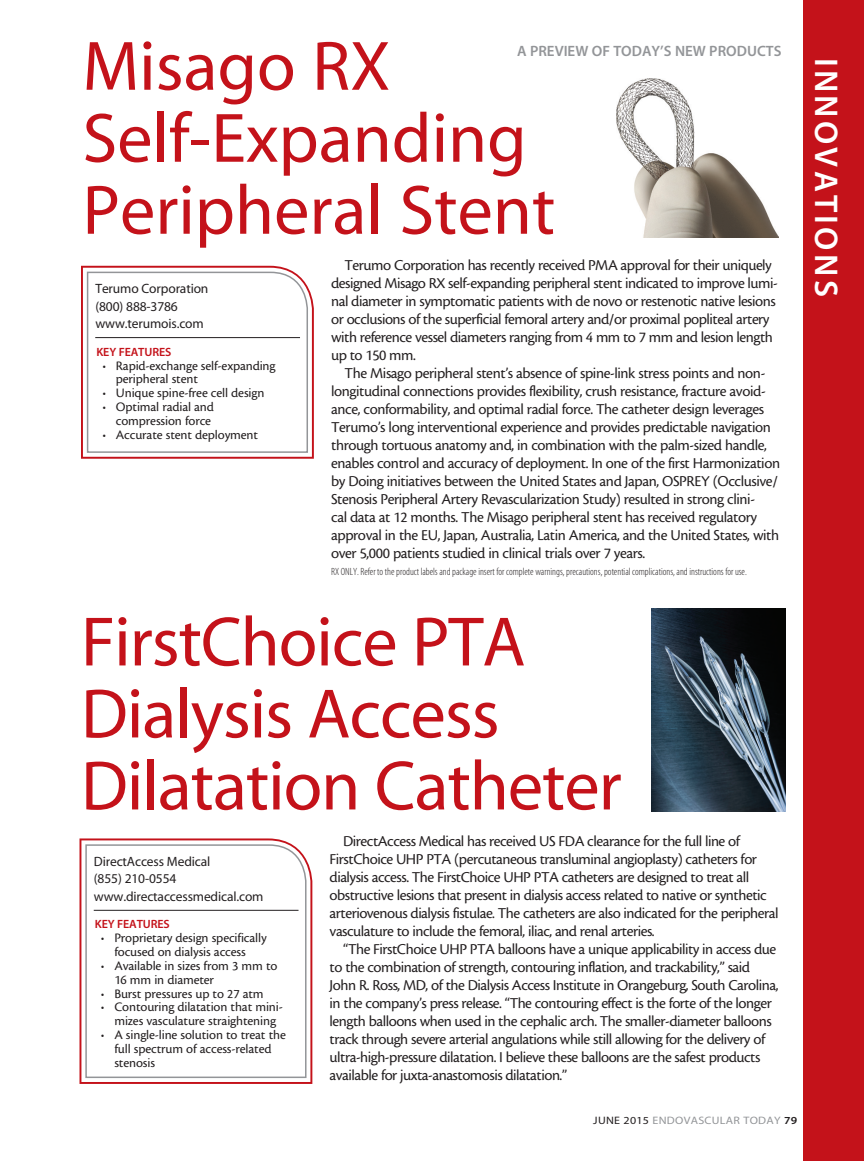
<style>
.page{position:relative;width:864px;height:1161px;background:#fff}
.page>*{position:absolute;margin:0;border:0;box-sizing:border-box;transform-origin:0 0}
.headline{font:70.5px/72px "Myriad MM 400 600";letter-spacing:-.015em;color:#c4121a}
.t1{font:33px "Myriad MM 565 600";letter-spacing:.1em;color:#fff}
.body{font:15.75px/18px "Cronos MM 408 10";letter-spacing:-.03em;color:#231f20}
.t2{font:15px "Myriad MM 565 600";color:#939598}
.t3{font:13.5px/13.8px "Cronos MM 408 9";letter-spacing:-.01em;color:#231f20}
.body-2{font:13.5px "Myriad MM 400 600";letter-spacing:-.01em;color:#231f20}
.body-3{font:12px "Myriad MM 565 600";letter-spacing:-.01em;color:#c4121a}
.t4{font:10.8px "Myriad MM 400 600";letter-spacing:.025em;color:#939598;scale:1.11 1}
.FOOTNOTES{font:10.5px "Myriad MM 215 300";color:#231f20}
.s1{color:#231f20}
.s2{font-family:"Myriad MM 565 600";color:#231f20}
</style>
<div class="page">
<div style="left:803px;top:0;width:61px;height:1161px;background:#c4121a"></div>
<svg style="left:81px;top:265px;width:233px;height:194px"></svg>
<svg style="left:86px;top:271px;width:223px;height:183px"></svg>
<hr style="left:95px;top:337px;width:205px;height:1px;background:#231f20">
<img style="left:617px;top:79px;width:161px;height:159px">
<svg style="left:79px;top:838px;width:234px;height:246px"></svg>
<svg style="left:85px;top:844px;width:222px;height:235px"></svg>
<hr style="left:94px;top:910px;width:205px;height:1px;background:#231f20">
<img style="left:652px;top:609px;width:133px;height:202px">
<p class="headline" style="left:82px;top:34px;width:474px">Misago RX<br>Self-Expanding<br>Peripheral Stent</p>
<p class="body" style="left:331px;top:256px;width:448px;text-indent:14px">Terumo Corporation has recently received PMA approval for their uniquely designed Misago RX self-expanding peripheral stent indicated to improve lumi&shy;nal diameter in symptomatic patients with de novo or restenotic native lesions or occlusions of the superficial femoral artery and/or proximal popliteal artery with reference vessel diameters ranging from 4 mm to 7 mm and lesion length up to 150 mm.</p>
<p class="body" style="left:331px;top:364px;width:450px;text-indent:14px">The Misago peripheral stent’s absence of spine-link stress points and non&shy;longitudinal connections provides flexibility, crush resistance, fracture avoid&shy;ance, conformability, and optimal radial force. The catheter design leverages Terumo’s long interventional experience and provides predictable navigation through tortuous anatomy and, in combination with the palm-sized handle, enables control and accuracy of deployment. In one of the first Harmonization by Doing initiatives between the United States and Japan, OSPREY (Occlusive/ Stenosis Peripheral Artery Revascularization Study) resulted in strong clini-<br>cal data at 12 months. The Misago peripheral stent has received regulatory approval in the EU, Japan, Australia, Latin America, and the United States, with over 5,000 patients studied in clinical trials over 7 years.</p>
<p class="FOOTNOTES" style="left:331px;top:567px;width:417px">RX ONLY. Refer to the product labels and package insert for complete warnings, precautions, potential complications, and instructions for use.</p>
<p class="t2" style="left:517px;top:44px;width:266px">A PREVIEW OF TODAY’S NEW PRODUCTS</p>
<p class="body-2" style="left:95px;top:282px;width:115px">Terumo Corporation</p>
<p class="body-2" style="left:95px;top:300px;width:84px">(800) 888-3786</p>
<p class="body-2" style="left:95px;top:317px;width:110px">www.terumois.com</p>
<p class="body-3" style="left:96px;top:346px;width:76px">KEY FEATURES</p>
<p class="t3" style="left:116px;top:359px;width:161px;text-indent:-14px">• Rapid-exchange self-expanding peripheral stent</p>
<p class="t3" style="left:102px;top:386px;width:164px">• Unique spine-free cell design</p>
<p class="t3" style="left:102px;top:400px;width:113px;text-align:right">• Optimal radial and compression force</p>
<p class="t3" style="left:102px;top:428px;width:157px">• Accurate stent deployment</p>
<p class="headline" style="left:81px;top:609px;width:542px">FirstChoice PTA<br>Dialysis Access<br>Dilatation Catheter</p>
<p class="body" style="left:330px;top:832px;width:450px;text-indent:14px">DirectAccess Medical has received US FDA clearance for the full line of FirstChoice UHP PTA (percutaneous transluminal angioplasty) catheters for dialysis access. The FirstChoice UHP PTA catheters are designed to treat all obstructive lesions that present in dialysis access related to native or synthetic arteriovenous dialysis fistulae. The catheters are also indicated for the peripheral vasculature to include the femoral, iliac, and renal arteries.</p>
<p class="body" style="left:330px;top:940px;width:450px;text-indent:14px">“The FirstChoice UHP PTA balloons have a unique applicability in access due to the combination of strength, contouring inflation, and trackability,” said John R. Ross, MD, of the Dialysis Access Institute in Orangeburg, South Carolina, in the company’s press release. “The contouring effect is the forte of the longer length balloons when used in the cephalic arch. The smaller-diameter balloons track through severe arterial angulations while still allowing for the delivery of ultra-high-pressure dilatation. I believe these balloons are the safest products available for juxta-anastomosis dilatation.”</p>
<p class="body-2" style="left:94px;top:855px;width:118px">DirectAccess Medical</p>
<p class="body-2" style="left:94px;top:872px;width:84px">(855) 210-0554</p>
<p class="body-2" style="left:94px;top:889px;width:171px">www.directaccessmedical.com</p>
<p class="body-3" style="left:95px;top:919px;width:76px">KEY FEATURES</p>
<p class="t3" style="left:101px;top:932px;width:167px;text-align:center">• Proprietary design specifically focused on dialysis access</p>
<p class="t3" style="left:114px;top:959px;width:165px;text-indent:-14px">• Available in sizes from 3 mm to<br>16 mm in diameter</p>
<p class="t3" style="left:101px;top:987px;width:164px">• Burst pressures up to 27 atm</p>
<p class="t3" style="left:101px;top:1001px;width:183px;text-align:center">• Contouring dilatation that mini&shy;mizes vasculature straightening</p>
<p class="t3" style="left:114px;top:1028px;width:173px;text-indent:-14px">• A single-line solution to treat the full spectrum of access-related stenosis</p>
<p class="t4" style="left:593px;top:1115px;width:185px"><span class="s1">JUNE 2015</span> ENDOVASCULAR TODAY <span class="s2">79</span></p>
<h2 class="t1" style="left:842px;top:58px;width:241px;rotate:90deg">INNOVATIONS</h2>
</div>
